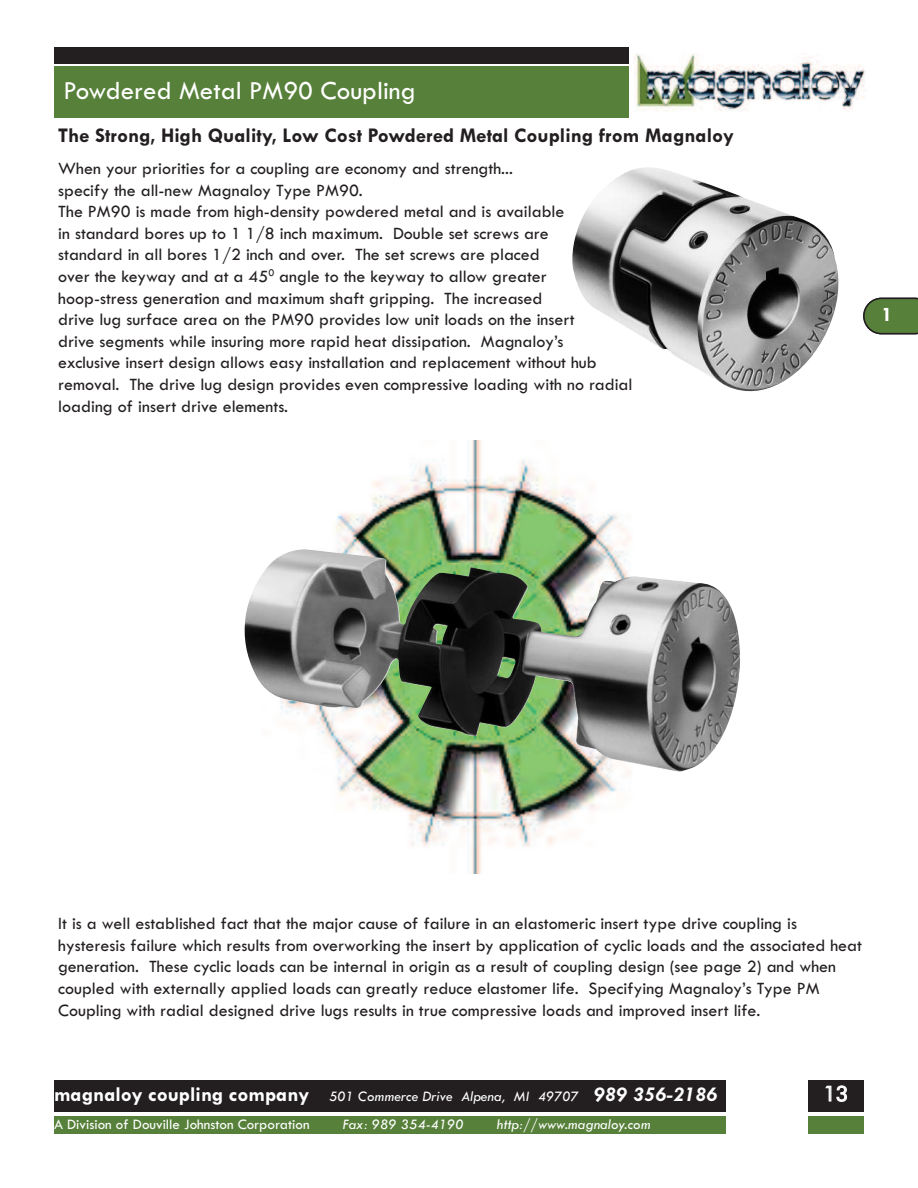
<style>
.page{position:relative;width:918px;height:1188px;background:#fff}
.page>*{position:absolute;margin:0;border:0;box-sizing:border-box;transform-origin:0 0}
.t1{font:27px "Tw Cen";color:#fff}
.t2{font:700 21px "Tw Cen";color:#231f20}
.t3{font:21px "Futura BT";color:#fff}
.t4{font:700 21px "Tw Cen";color:#fff}
.t5{font:18px/21.6px "Tw Cen";color:#231f20}
.t6{font:italic 15px "Tw Cen";color:#fff}
.t7{font:15px "Tw Cen";color:#fff}
.s1{font-weight:700;font-style:normal;font-size:21px}
.s2{font-weight:700;font-size:21px}
</style>
<div class="page">
<img style="left:572px;top:167px;width:267px;height:224px">
<img style="left:635px;top:53px;width:230px;height:58px">
<div style="left:54px;top:47px;width:574px;height:17px;background:#231f20"></div>
<div style="left:54px;top:67px;width:574px;height:51px;background:#57813a"></div>
<div style="left:816px;top:1080px;width:48px;height:32px;background:#231f20"></div>
<div style="left:808px;top:1117px;width:55px;height:17px;background:#57813a"></div>
<div style="left:54px;top:1080px;width:672px;height:32px;background:#231f20"></div>
<div style="left:54px;top:1117px;width:672px;height:17px;background:#57813a"></div>
<div style="left:808px;top:1080px;width:55px;height:32px;background:#231f20"></div>
<img style="left:335px;top:441px;width:296px;height:432px">
<img style="left:244px;top:548px;width:496px;height:224px">
<svg style="left:863px;top:298px;width:55px;height:36px;background:#5d8044"></svg>
<h1 class="t1" style="left:64px;top:74px;width:354px">Powdered Metal PM90 Coupling</h1>
<p class="t2" style="left:58px;top:123px;width:677px">The Strong, High Quality, Low Cost Powdered Metal Coupling from Magnaloy</p>
<p class="t5" style="left:58px;top:157px;width:576px">When your priorities for a coupling are economy and strength...<br>specify the all-new Magnaloy Type PM90.<br>The PM90 is made from high-density powdered metal and is available<br>in standard bores up to 1 1/8 inch maximum. Double set screws are<br>standard in all bores 1/2 inch and over. The set screws are placed<br>over the keyway and at a 45<sup>0</sup> angle to the keyway to allow greater<br>hoop-stress generation and maximum shaft gripping. The increased<br>drive lug surface area on the PM90 provides low unit loads on the insert<br>drive segments while insuring more rapid heat dissipation. Magnaloy’s<br>exclusive insert design allows easy installation and replacement without hub removal. The drive lug design provides even compressive loading with no radial loading of insert drive elements.</p>
<p class="t4" style="left:882px;top:302px;width:13px">1</p>
<p class="t5" style="left:58px;top:912px;width:805px">It is a well established fact that the major cause of failure in an elastomeric insert type drive coupling is hysteresis failure which results from overworking the insert by application of cyclic loads and the associated heat generation. These cyclic loads can be internal in origin as a result of coupling design (see page 2) and when coupled with externally applied loads can greatly reduce elastomer life. Specifying Magnaloy’s Type PM Coupling with radial designed drive lugs results in true compressive loads and improved insert life.</p>
<p class="t3" style="left:823px;top:1082px;width:26px">13</p>
<p class="t6" style="left:54px;top:1087px;width:665px"><span class="s1">magnaloy coupling company</span> 501 Commerce Drive Alpena, MI 49707 <span class="s2">989 356-2186</span></p>
<p class="t3" style="left:828px;top:1085px;width:27px">12</p>
<p class="t7" style="left:54px;top:1115px;width:257px">A Division of Douville Johnston Corporation</p>
<p class="t6" style="left:343px;top:1115px;width:123px">Fax: 989 354-4190</p>
<p class="t6" style="left:497px;top:1115px;width:155px">http://www.magnaloy.com</p>
</div>
